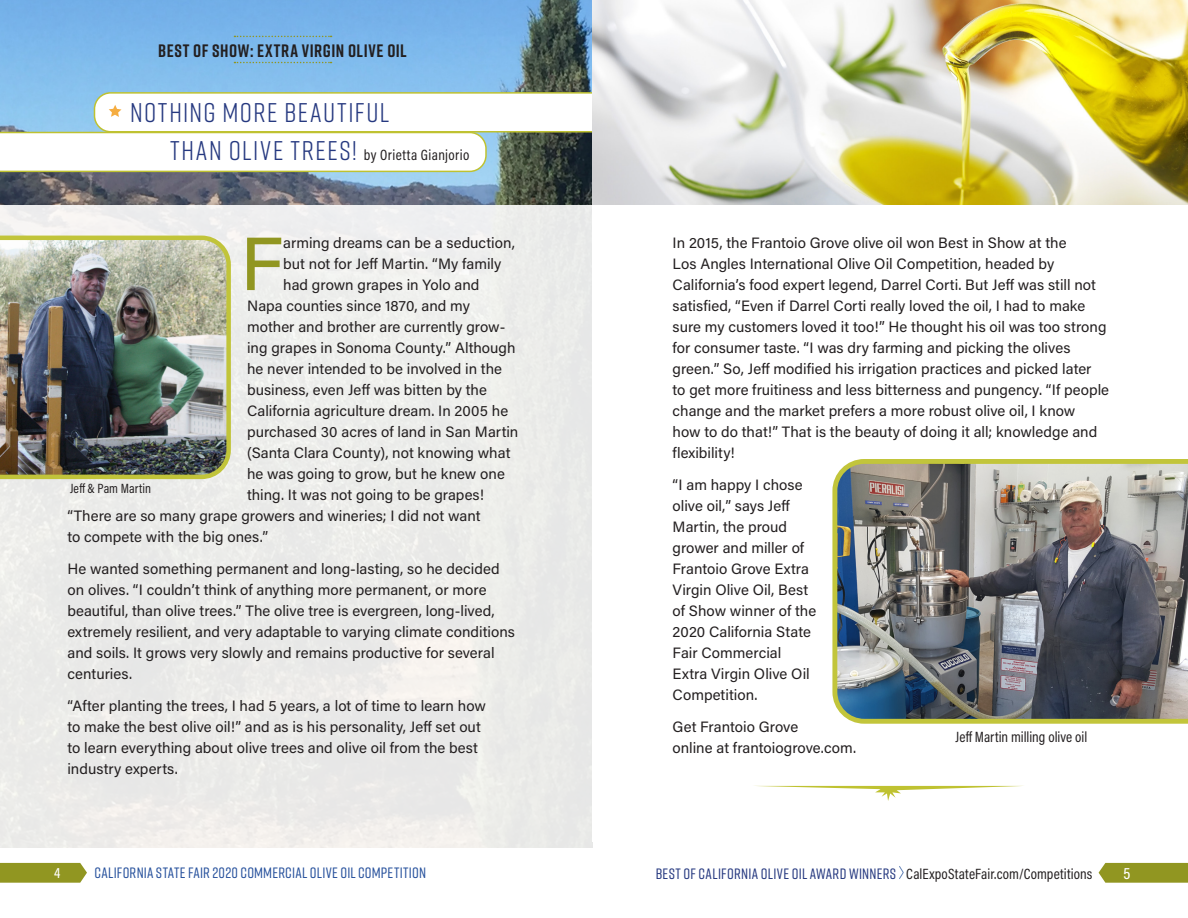
<style>
.page{position:relative;width:1188px;height:918px;background:#fff}
.page>*{position:absolute;margin:0;border:0;box-sizing:border-box;transform-origin:0 0}
.t1{font:500 75.45px "Acumin Pro";color:#919621}
.t2{font:27px "Rift";letter-spacing:.05em;color:#263980}
.t3{font:700 18px "Rift";letter-spacing:.03em;color:#231f20}
.t4{font:500 16.5px "Acumin Pro Cond";color:#fff}
.t5{font:15px/21px "Acumin Pro";color:#231f20}
.t6{font:500 15px "Rift";letter-spacing:.02em;color:#263980}
.t7{font:15px "Acumin Pro Cond";letter-spacing:.01em;color:#231f20}
.t8{font:500 15px "Rift";letter-spacing:.015em;color:#28529d}
.t9{font:500 15px "Acumin Pro Cond";color:#fff}
.t10{font:13.5px "Acumin Pro Cond";letter-spacing:.005em;color:#231f20}
.s1{font-family:"Rift";font-size:27px;color:#263980}
.s2{font-family:"Acumin Pro Cond";font-weight:400;color:#231f20}
</style>
<div class="page">
<img style="left:0;top:0;width:592px;height:205px">
<div style="left:0;top:205px;width:592px;height:643px;background:#ececea"></div>
<img style="left:0;top:234px;width:232px;height:246px">
<svg style="left:0;top:863px;width:87px;height:20px;background:#969b2c"></svg>
<svg style="left:234px;top:36px;width:98px;height:1px"></svg>
<svg style="left:234px;top:62px;width:98px;height:1px"></svg>
<svg style="left:0;top:91px;width:592px;height:82px"></svg>
<img style="left:592px;top:0;width:596px;height:205px">
<svg style="left:1099px;top:863px;width:89px;height:20px;background:#969b2b"></svg>
<svg style="left:899px;top:866px;width:5px;height:13px"></svg>
<img style="left:832px;top:459px;width:356px;height:265px">
<svg style="left:758px;top:786px;width:263px;height:15px"></svg>
<p class="t3" style="left:158px;top:38px;width:250px">BEST OF SHOW: EXTRA VIRGIN OLIVE OIL</p>
<p class="t2" style="left:130px;top:93px;width:261px">NOTHING MORE BEAUTIFUL</p>
<p class="t7" style="left:170px;top:145px;width:301px"><span class="s1">THAN OLIVE TREES!</span> by Orietta Gianjorio</p>
<p class="t1" style="left:240px;top:211px;width:44px">F</p>
<p class="t5" style="left:283px;top:232px;width:233px">arming dreams can be a seduction,</p>
<p class="t5" style="left:283px;top:253px;width:220px">but not for Jeff Martin. “My family</p>
<p class="t5" style="left:283px;top:274px;width:198px">had grown grapes in Yolo and</p>
<p class="t5" style="left:247px;top:295px;width:224px">Napa counties since 1870, and my</p>
<p class="t5" style="left:247px;top:316px;width:260px">mother and brother are currently grow-</p>
<p class="t5" style="left:247px;top:337px;width:270px">ing grapes in Sonoma County.” Although</p>
<p class="t5" style="left:247px;top:358px;width:257px">he never intended to be involved in the</p>
<p class="t5" style="left:247px;top:379px;width:241px">business, even Jeff was bitten by the</p>
<p class="t5" style="left:247px;top:400px;width:263px">California agriculture dream. In 2005 he</p>
<p class="t5" style="left:247px;top:421px;width:273px">purchased 30 acres of land in San Martin</p>
<p class="t5" style="left:247px;top:442px;width:265px">(Santa Clara County), not knowing what</p>
<p class="t5" style="left:247px;top:463px;width:259px">he was going to grow, but he knew one</p>
<p class="t5" style="left:247px;top:484px;width:238px">thing. It was not going to be grapes!</p>
<p class="t5" style="left:68px;top:505px;width:415px">“There are so many grape growers and wineries; I did not want</p>
<p class="t5" style="left:68px;top:526px;width:202px">to compete with the big ones.”</p>
<p class="t5" style="left:68px;top:558px;width:449px">He wanted something permanent and long-lasting, so he decided on olives. “I couldn’t think of anything more permanent, or more beautiful, than olive trees.” The olive tree is evergreen, long-lived, extremely resilient, and very adaptable to varying climate conditions and soils. It grows very slowly and remains productive for several centuries.</p>
<p class="t5" style="left:68px;top:694px;width:420px">“After planting the trees, I had 5 years, a lot of time to learn how to make the best olive oil!” and as is his personality, Jeff set out to learn everything about olive trees and olive oil from the best industry experts.</p>
<p class="t10" style="left:70px;top:479px;width:82px">Jeff &amp; Pam Martin</p>
<p class="t9" style="left:54px;top:863px;width:8px">4</p>
<p class="t8" style="left:94px;top:862px;width:333px">CALIFORNIA STATE FAIR 2020 COMMERCIAL OLIVE OIL COMPETITION</p>
<p class="t5" style="left:673px;top:232px;width:438px">In 2015, the Frantoio Grove olive oil won Best in Show at the<br>Los Angles International Olive Oil Competition, headed by California’s food expert legend, Darrel Corti. But Jeff was still not satisfied, “Even if Darrel Corti really loved the oil, I had to make sure my customers loved it too!” He thought his oil was too strong for consumer taste. “I was dry farming and picking the olives green.” So, Jeff modified his irrigation practices and picked later<br>to get more fruitiness and less bitterness and pungency. “If people change and the market prefers a more robust olive oil, I know<br>how to do that!” That is the beauty of doing it all; knowledge and flexibility!</p>
<p class="t5" style="left:673px;top:474px;width:145px">“I am happy I chose olive oil,” says Jeff<br>Martin, the proud grower and miller of<br>Frantoio Grove Extra<br>Virgin Olive Oil, Best of Show winner of the<br>2020 California State<br>Fair Commercial<br>Extra Virgin Olive Oil<br>Competition.</p>
<p class="t5" style="left:673px;top:715px;width:185px">Get Frantoio Grove<br>online at frantoiogrove.com.</p>
<p class="t7" style="left:956px;top:727px;width:133px">Jeff Martin milling olive oil</p>
<p class="t6" style="left:656px;top:863px;width:438px">BEST OF CALIFORNIA OLIVE OIL AWARD WINNERS <span class="s2">CalExpoStateFair.com/Competitions</span></p>
<p class="t4" style="left:1124px;top:863px;width:8px">5</p>
</div>
